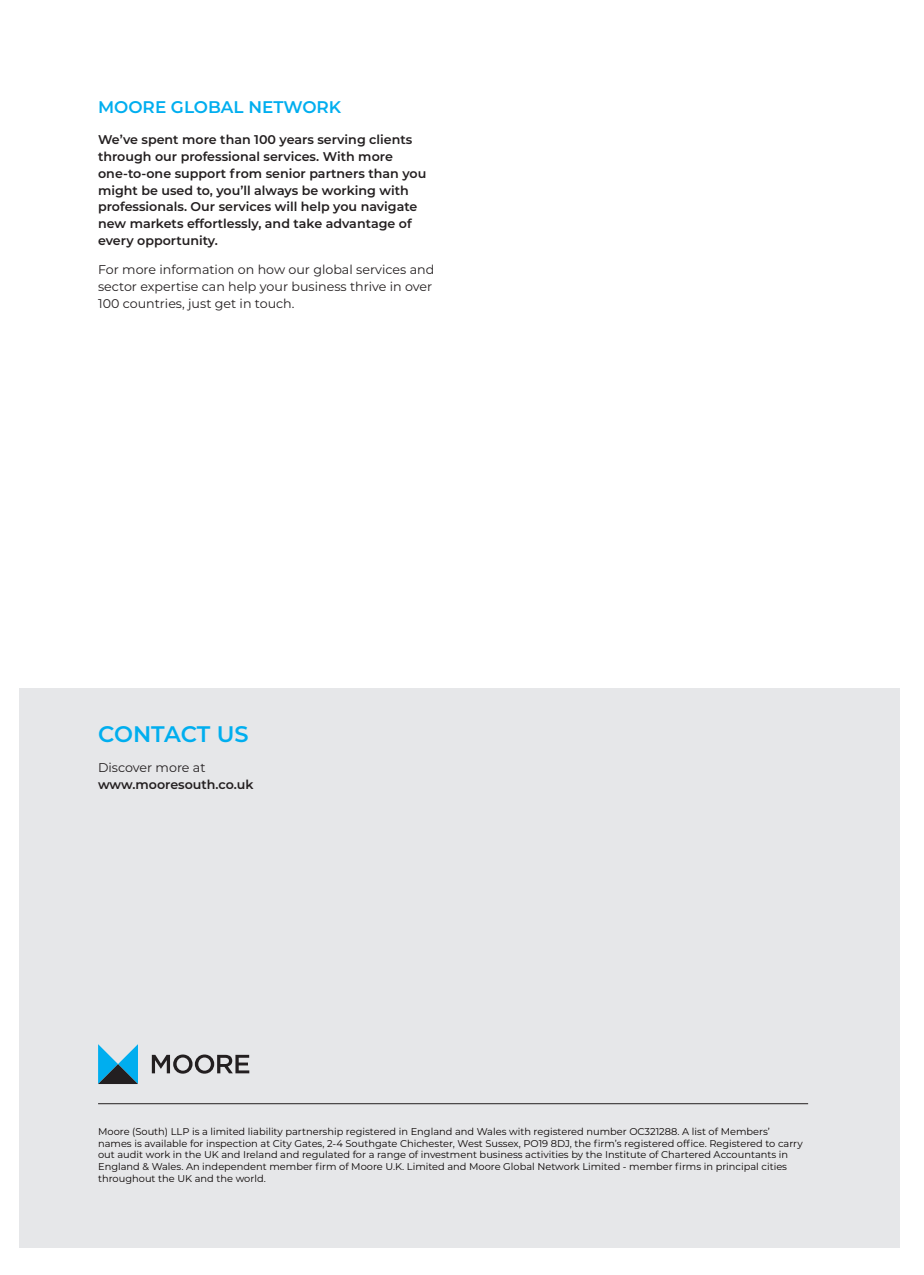
<style>
.page{position:relative;width:924px;height:1275px;background:#fff}
.page>*{position:absolute;margin:0;border:0;box-sizing:border-box;transform-origin:0 0}
.t1{font:600 22.4px "Montserrat";letter-spacing:-.01em;color:#00aeef}
.t2{font:600 16.8px "Montserrat";color:#00aeef}
.Intro{font:600 12.6px/16.8px "Montserrat";color:#231f20}
.Body{font:12.6px/16.8px "Montserrat";color:#231f20}
.Body-2{font:600 12.6px/16.8px "Montserrat";color:#231f20}
.Body-3{font:9.8px/11.8px "Montserrat";color:#080302}
.s1{font-weight:400}
</style>
<div class="page">
<div style="left:19px;top:689px;width:880px;height:559px;background:#e6e7e9"></div>
<hr style="left:98px;top:1103px;width:709px;height:1px;background:#231f20">
<svg style="left:98px;top:1044px;width:40px;height:40px"></svg>
<svg style="left:152px;top:1054px;width:97px;height:19px"></svg>
<h2 class="t2" style="left:98px;top:95px;width:244px">MOORE GLOBAL NETWORK</h2>
<p class="Intro" style="left:98px;top:131px;width:329px">We’ve spent more than 100 years serving clients through our professional services. With more one-to-one support from senior partners than you might be used to, you’ll always be working with professionals. Our services will help you navigate new markets effortlessly, and take advantage of every opportunity.</p>
<p class="Body" style="left:98px;top:261px;width:337px">For more information on how our global services and sector expertise can help your business thrive in over<br>100 countries, just get in touch.</p>
<h1 class="t1" style="left:98px;top:718px;width:152px">CONTACT US</h1>
<p class="Body-2" style="left:98px;top:759px;width:157px"><span class="s1">Discover more at </span>www.mooresouth.co.uk</p>
<p class="Body-3" style="left:98px;top:1125px;width:705px">Moore (South) LLP is a limited liability partnership registered in England and Wales with registered number OC321288. A list of Members’ names is available for inspection at City Gates, 2-4 Southgate Chichester, West Sussex, PO19 8DJ, the firm’s registered office. Registered to carry out audit work in the UK and Ireland and regulated for a range of investment business activities by the Institute of Chartered Accountants in England &amp; Wales. An independent member firm of Moore U.K. Limited and Moore Global Network Limited - member firms in principal cities throughout the UK and the world.</p>
</div>
